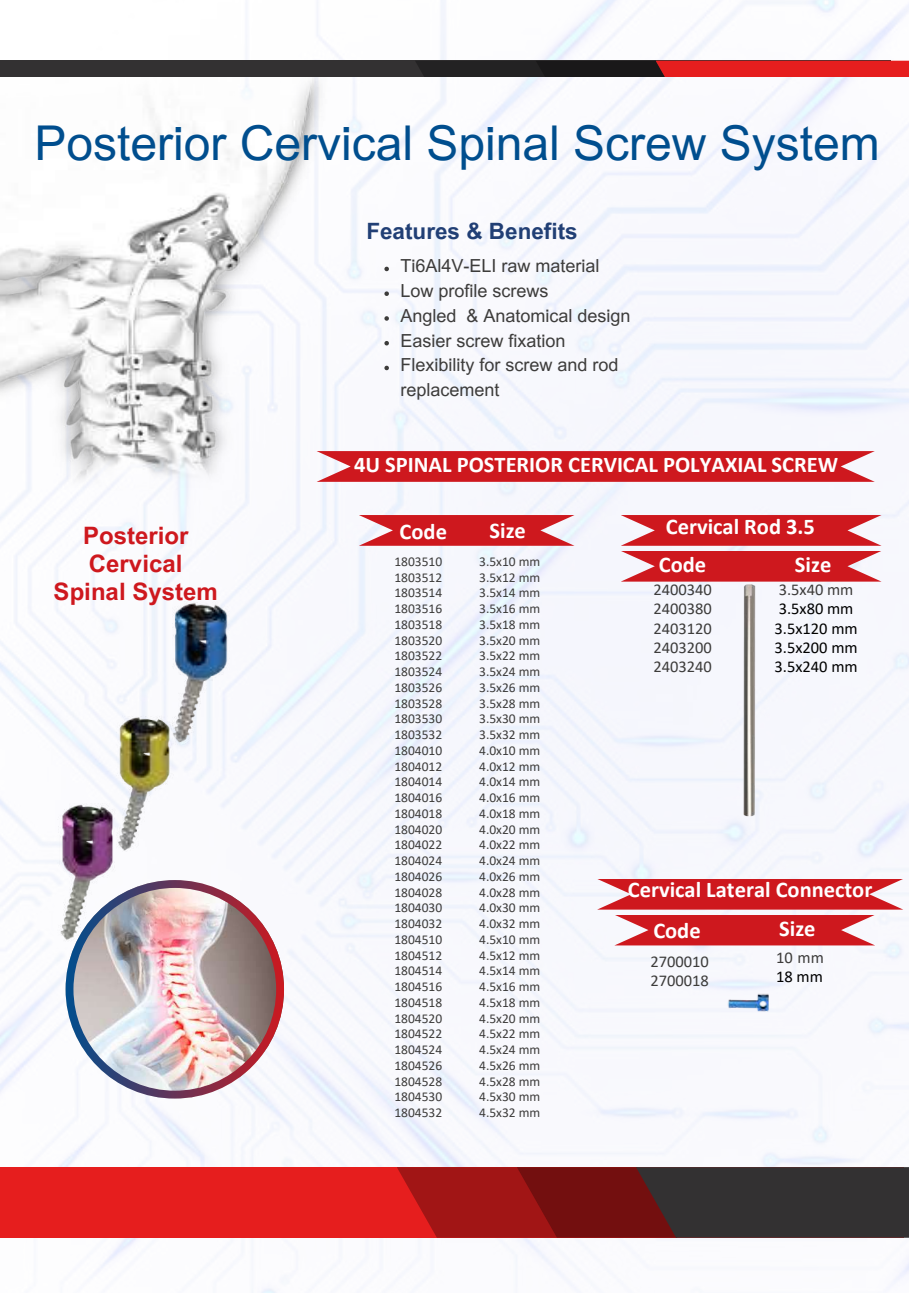
<style>
.page{position:relative;width:909px;height:1293px;background:#fff}
.page>*{position:absolute;margin:0;border:0;box-sizing:border-box;transform-origin:0 0}
.t1{font:48px "Arial MT Pro";color:#004e8e}
.t2{font:700 24px/28px "Arial MT Pro";color:#ce181e;text-align:center}
.t3{font:700 22.5px/41.1px "Calibri";color:#fff}
.t4{font:700 22.5px "Arial MT Pro";color:#213f75}
.t5{font:18px/24.8px "Arial MT Pro";color:#3d3c3b}
.t6{font:16.5px/19px "Calibri";color:#3d3c3b;text-align:justify}
.t7{font:16.5px/19px "Calibri";color:#000}
.t8{font:13.5px/15.8px "Calibri";color:#3d3c3b;text-align:justify}
</style>
<div class="page">
<img style="left:0;top:0;width:909px;height:1293px">
<div style="left:0;top:1167px;width:903px;height:70px;background:#e61e1e"></div>
<svg style="left:397px;top:1167px;width:512px;height:70px;background:#642122"></svg>
<img style="left:0;top:58px;width:331px;height:442px">
<div style="left:0;top:61px;width:891px;height:16px;background:#333132"></div>
<svg style="left:416px;top:61px;width:493px;height:16px"></svg>
<svg style="left:359px;top:515px;width:216px;height:31px;background:#d33c42"></svg>
<svg style="left:621px;top:515px;width:261px;height:66px"></svg>
<svg style="left:317px;top:451px;width:558px;height:31px;background:#d0272d"></svg>
<img style="left:66px;top:880px;width:218px;height:218px">
<img style="left:740px;top:579px;width:21px;height:242px">
<svg style="left:384px;top:267px;width:5px;height:4px"></svg>
<svg style="left:384px;top:291px;width:5px;height:5px"></svg>
<svg style="left:384px;top:316px;width:5px;height:5px"></svg>
<svg style="left:384px;top:341px;width:5px;height:4px"></svg>
<svg style="left:384px;top:366px;width:5px;height:4px"></svg>
<svg style="left:597px;top:879px;width:306px;height:66px"></svg>
<img style="left:721px;top:985px;width:60px;height:37px">
<img style="left:166px;top:602px;width:66px;height:143px">
<img style="left:111px;top:716px;width:63px;height:136px">
<img style="left:56px;top:803px;width:62px;height:140px">
<h1 class="t1" style="left:35px;top:125px;width:847px">Posterior Cervical Spinal Screw System</h1>
<h3 class="t4" style="left:366px;top:222px;width:213px">Features &amp; Benefits</h3>
<h3 class="t5" style="left:400px;top:256px;width:232px">Ti6Al4V-ELI raw material<br>Low profile screws<br>Angled &amp; Anatomical design<br>Easier screw fixation<br>Flexibility for screw and rod replacement</h3>
<h2 class="t2" style="left:54px;top:524px;width:166px">Posterior<br>Cervical<br>Spinal System</h2>
<h3 class="t3" style="left:354px;top:445px;width:486px">4U SPINAL POSTERIOR CERVICAL POLYAXIAL SCREW</h3>
<h3 class="t3" style="left:400px;top:513px;width:49px">Code</h3>
<p class="t8" style="left:394px;top:554px;width:49px">1803510<br>1803512<br>1803514<br>1803516<br>1803518<br>1803520<br>1803522<br>1803524<br>1803526<br>1803528<br>1803530<br>1803532<br>1804010<br>1804012<br>1804014<br>1804016<br>1804018<br>1804020<br>1804022<br>1804024<br>1804026<br>1804028<br>1804030<br>1804032<br>1804510<br>1804512<br>1804514<br>1804516<br>1804518<br>1804520<br>1804522<br>1804524<br>1804526<br>1804528<br>1804530<br>1804532</p>
<h3 class="t3" style="left:490px;top:512px;width:38px">Size</h3>
<h3 class="t3" style="left:666px;top:508px;width:151px">Cervical Rod 3.5</h3>
<p class="t8" style="left:479px;top:554px;width:63px">3.5x10 mm 3.5x12 mm 3.5x14 mm 3.5x16 mm 3.5x18 mm 3.5x20 mm 3.5x22 mm 3.5x24 mm 3.5x26 mm 3.5x28 mm 3.5x30 mm 3.5x32 mm 4.0x10 mm 4.0x12 mm 4.0x14 mm 4.0x16 mm 4.0x18 mm 4.0x20 mm 4.0x22 mm 4.0x24 mm 4.0x26 mm 4.0x28 mm 4.0x30 mm 4.0x32 mm 4.5x10 mm 4.5x12 mm 4.5x14 mm 4.5x16 mm 4.5x18 mm 4.5x20 mm 4.5x22 mm 4.5x24 mm 4.5x26 mm 4.5x28 mm 4.5x30 mm 4.5x32 mm</p>
<h3 class="t3" style="left:659px;top:546px;width:49px">Code</h3>
<p class="t6" style="left:654px;top:582px;width:60px">2400340<br>2400380<br>2403120<br>2403200<br>2403240</p>
<h3 class="t3" style="left:795px;top:546px;width:38px">Size</h3>
<p class="t6" style="left:779px;top:582px;width:76px">3.5x40 mm</p>
<p class="t7" style="left:775px;top:601px;width:85px">3.5x80 mm<br>3.5x120 mm<br>3.5x200 mm<br>3.5x240 mm</p>
<h3 class="t3" style="left:653px;top:871px;width:221px;text-indent:-25px">Cervical Lateral Connector<br>Code</h3>
<p class="t6" style="left:650px;top:953px;width:60px">2700010<br>2700018</p>
<p class="t6" style="left:776px;top:949px;width:49px">10 mm</p>
<h3 class="t3" style="left:779px;top:909px;width:38px">Size</h3>
<p class="t7" style="left:776px;top:968px;width:48px">18 mm</p>
</div>
